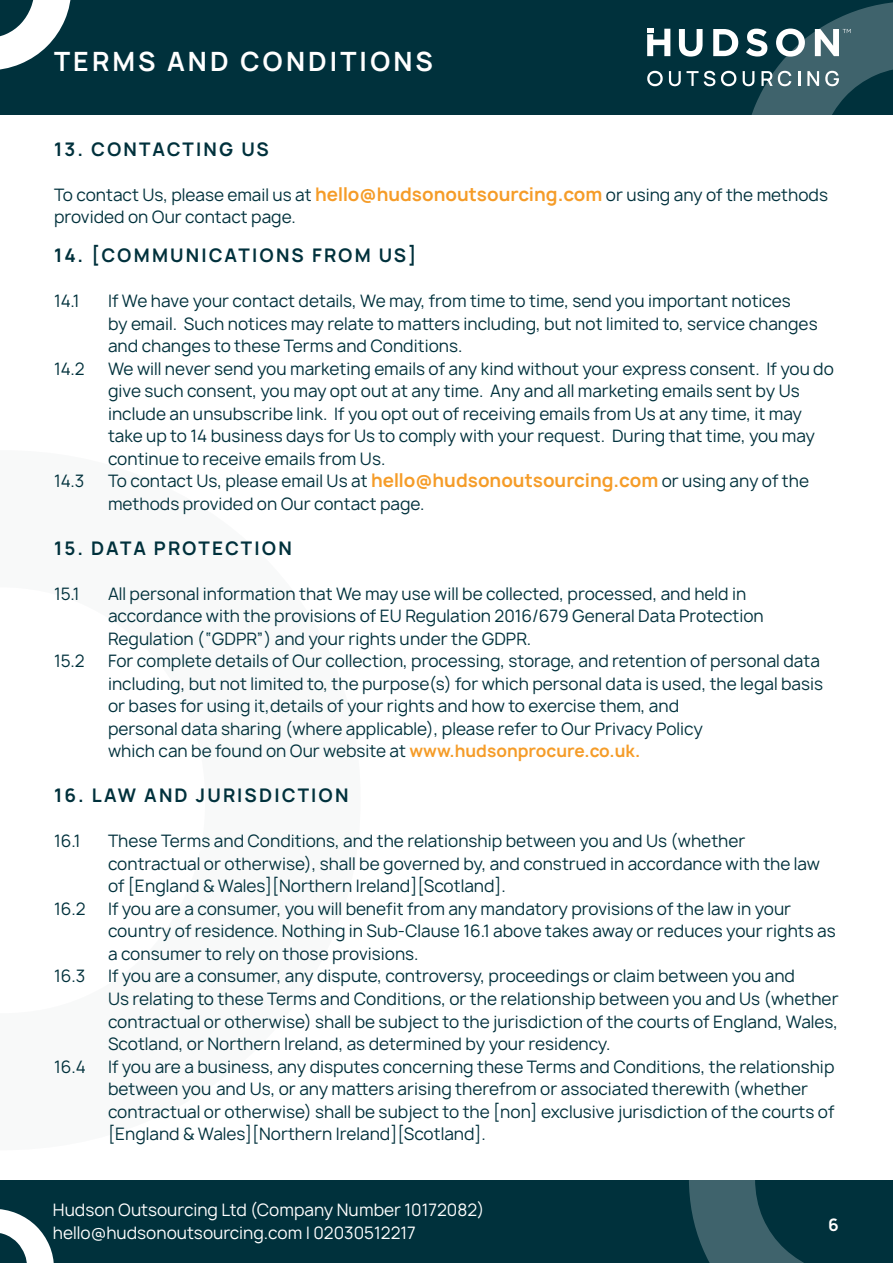
<style>
.page{position:relative;width:893px;height:1263px;background:#fff}
.page>*{position:absolute;margin:0;border:0;box-sizing:border-box;transform-origin:0 0}
.t1{font:700 25.5px "Manrope";letter-spacing:.12em;color:#fff}
.t2{font:700 18px "Manrope";letter-spacing:.12em;color:#00313c}
.t3{font:16.5px/22.5px "Manrope";color:#00313c}
.t4{font:16.5px/22.5px "Manrope";color:#fff}
.t5{font:700 16.5px "Manrope";color:#fff}
.s1{font-weight:700;font-size:18px;color:#f59c28}
.s2{font-weight:700;color:#f59c28}
</style>
<div class="page">
<div style="left:0;top:1180px;width:893px;height:83px;background:#00313c"></div>
<div style="left:0;top:0;width:893px;height:115px;background:#00313c"></div>
<svg style="left:0;top:0;width:71px;height:70px"></svg>
<svg style="left:647px;top:2px;width:246px;height:113px"></svg>
<svg style="left:689px;top:1180px;width:115px;height:83px"></svg>
<svg style="left:0;top:1209px;width:54px;height:54px"></svg>
<h1 class="t1" style="left:54px;top:44px;width:381px">TERMS AND CONDITIONS</h1>
<p class="t2" style="left:54px;top:137px;width:216px">13. CONTACTING US</p>
<p class="t3" style="left:54px;top:184px;width:775px">To contact Us, please email us at <span class="s1">hello@hudsonoutsourcing.com</span> or using any of the methods provided on Our contact page.</p>
<p class="t2" style="left:54px;top:244px;width:364px">14. [COMMUNICATIONS FROM US]</p>
<p class="t3" style="left:54px;top:290px;width:27px">14.1</p>
<p class="t3" style="left:108px;top:290px;width:711px">If We have your contact details, We may, from time to time, send you important notices<br>by email. Such notices may relate to matters including, but not limited to, service changes and changes to these Terms and Conditions.</p>
<p class="t3" style="left:54px;top:358px;width:32px">14.2</p>
<p class="t3" style="left:108px;top:358px;width:727px">We will never send you marketing emails of any kind without your express consent. If you do give such consent, you may opt out at any time. Any and all marketing emails sent by Us include an unsubscribe link. If you opt out of receiving emails from Us at any time, it may take up to 14 business days for Us to comply with your request. During that time, you may continue to receive emails from Us.</p>
<p class="t3" style="left:54px;top:470px;width:32px">14.3</p>
<p class="t3" style="left:108px;top:470px;width:703px">To contact Us, please email Us at <span class="s1">hello@hudsonoutsourcing.com</span> or using any of the methods provided on Our contact page.</p>
<p class="t2" style="left:54px;top:536px;width:239px">15. DATA PROTECTION</p>
<p class="t3" style="left:54px;top:583px;width:27px">15.1</p>
<p class="t3" style="left:108px;top:583px;width:657px">All personal information that We may use will be collected, processed, and held in accordance with the provisions of EU Regulation 2016/679 General Data Protection<br>Regulation (“GDPR”) and your rights under the GDPR.</p>
<p class="t3" style="left:54px;top:650px;width:32px">15.2</p>
<p class="t3" style="left:108px;top:650px;width:717px">For complete details of Our collection, processing, storage, and retention of personal data including, but not limited to, the purpose(s) for which personal data is used, the legal basis or bases for using it,details of your rights and how to exercise them, and<br>personal data sharing (where applicable), please refer to Our Privacy Policy<br>which can be found on Our website at <span class="s2">www.hudsonprocure.co.uk.</span></p>
<p class="t2" style="left:54px;top:784px;width:296px">16. LAW AND JURISDICTION</p>
<p class="t3" style="left:54px;top:830px;width:28px">16.1</p>
<p class="t3" style="left:108px;top:830px;width:714px">These Terms and Conditions, and the relationship between you and Us (whether contractual or otherwise), shall be governed by, and construed in accordance with the law of [England &amp; Wales][Northern Ireland][Scotland].</p>
<p class="t3" style="left:54px;top:898px;width:33px">16.2</p>
<p class="t3" style="left:108px;top:898px;width:729px">If you are a consumer, you will benefit from any mandatory provisions of the law in your country of residence. Nothing in Sub-Clause 16.1 above takes away or reduces your rights as a consumer to rely on those provisions.</p>
<p class="t3" style="left:54px;top:965px;width:33px">16.3</p>
<p class="t3" style="left:108px;top:965px;width:732px">If you are a consumer, any dispute, controversy, proceedings or claim between you and<br>Us relating to these Terms and Conditions, or the relationship between you and Us (whether contractual or otherwise) shall be subject to the jurisdiction of the courts of England, Wales, Scotland, or Northern Ireland, as determined by your residency.</p>
<p class="t3" style="left:54px;top:1055px;width:33px">16.4</p>
<p class="t3" style="left:108px;top:1055px;width:728px">If you are a business, any disputes concerning these Terms and Conditions, the relationship between you and Us, or any matters arising therefrom or associated therewith (whether contractual or otherwise) shall be subject to the [non] exclusive jurisdiction of the courts of [England &amp; Wales][Northern Ireland][Scotland].</p>
<p class="t4" style="left:53px;top:1199px;width:433px">Hudson Outsourcing Ltd (Company Number 10172082) hello@hudsonoutsourcing.com | 02030512217</p>
<p class="t5" style="left:828px;top:1213px;width:12px">6</p>
</div>
